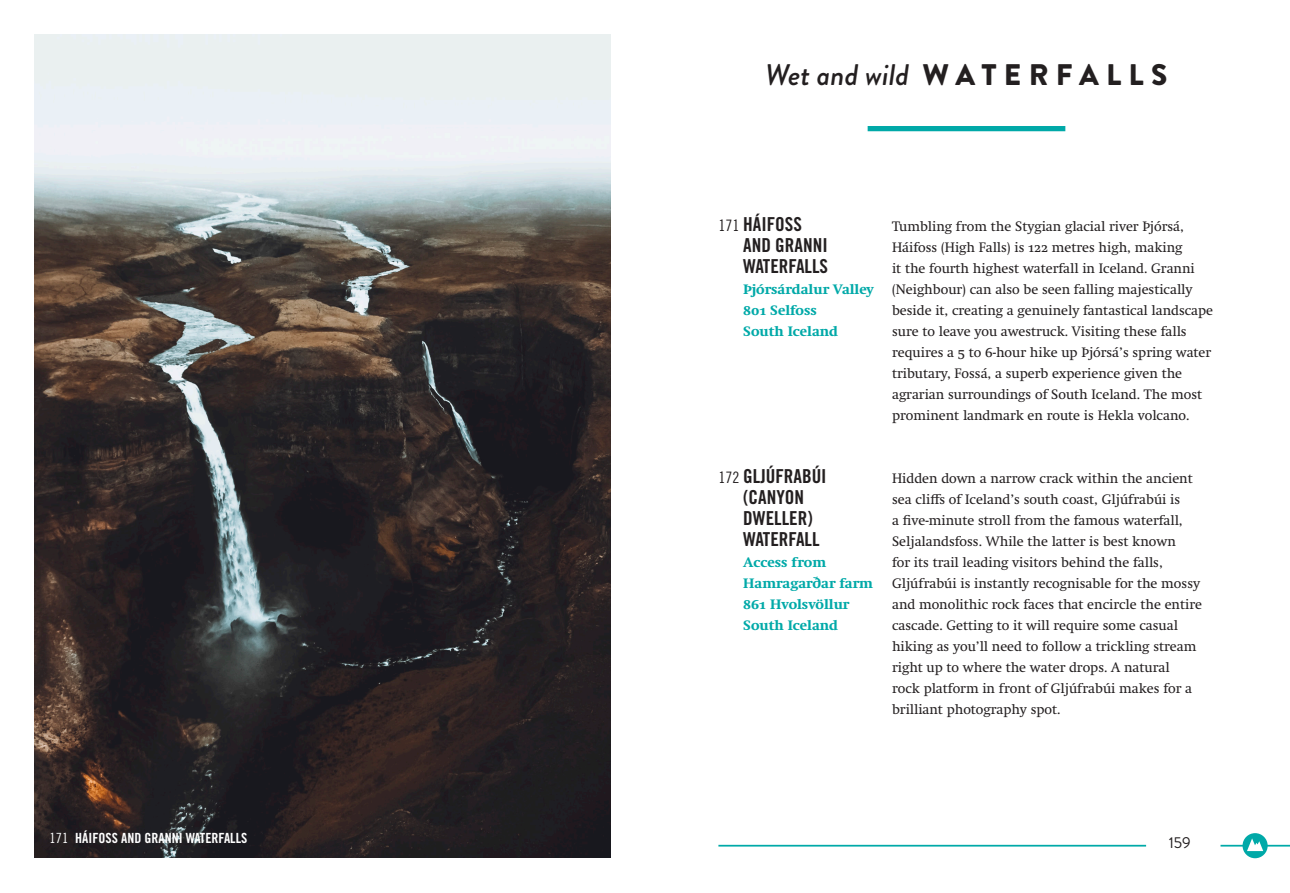
<style>
.page{position:relative;width:1290px;height:893px;background:#fff}
.page>*{position:absolute;margin:0;border:0;box-sizing:border-box;transform-origin:0 0}
.ChapterTitle{font:italic 500 29.75px "Brandon Grotesque";color:#231f20}
.t1{font:19.25px/21px "Trade Gothic LT Pro Bd Cn 20";color:#231f20}
.t2{font:15.75px "Brandon Grotesque";color:#231f20}
.ParaFl{font:14px/21px "Swift Neue LT Pro";color:#231f20}
.Address{font:700 14px/21px "Swift Neue LT Pro";color:#00a9a8}
.FOTOBIJSCHRIFT{font:14px "Trade Gothic LT Pro Bd Cn 20";color:#fff}
.s1{font-family:"Trade Gothic LT Pro Cn 18"}
.s2{font-weight:900;font-style:normal}
.s3{font-family:"Trade Gothic LT Pro Cn 18";font-size:15.75px}
</style>
<div class="page">
<hr style="left:718px;top:845px;width:428px;height:1px;background:#00a9a8">
<hr style="left:1220px;top:845px;width:70px;height:1px;background:#00a9a8">
<div style="left:1242px;top:833px;width:25px;height:25px;background:#00a9a8;border-radius:50%"></div>
<svg style="left:1247px;top:838px;width:16px;height:13px"></svg>
<img style="left:35px;top:35px;width:575px;height:823px">
<div style="left:867px;top:126px;width:198px;height:5px;background:#00a9a8"></div>
<p class="FOTOBIJSCHRIFT" style="left:50px;top:830px;width:199px"><span class="s1">171</span> HÁIFOSS AND GRANNI WATERFALLS</p>
<p class="ChapterTitle" style="left:765px;top:54px;width:404px">Wet and wild <span class="s2">WATERFALLS</span></p>
<p class="t1" style="left:743px;top:213px;width:86px;text-indent:-25px"><span class="s3">171</span> HÁIFOSS<br>AND GRANNI<br>WATERFALLS</p>
<p class="Address" style="left:743px;top:279px;width:132px">Þjórsárdalur Valley</p>
<p class="Address" style="left:743px;top:300px;width:75px">801 Selfoss</p>
<p class="Address" style="left:743px;top:321px;width:96px">South Iceland</p>
<p class="t1" style="left:743px;top:465px;width:85px;text-indent:-25px"><span class="s3">172</span> GLJÚFRABÚI (CANYON<br>DWELLER)<br>WATERFALL</p>
<p class="Address" style="left:743px;top:552px;width:131px">Access from<br>Hamragarðar farm</p>
<p class="Address" style="left:743px;top:594px;width:108px">861 Hvolsvöllur</p>
<p class="Address" style="left:743px;top:615px;width:96px">South Iceland</p>
<p class="ParaFl" style="left:892px;top:216px;width:323px">Tumbling from the Stygian glacial river Þjórsá, Háifoss (High Falls) is 122 metres high, making<br>it the fourth highest waterfall in Iceland. Granni (Neighbour) can also be seen falling majestically beside it, creating a genuinely fantastical landscape sure to leave you awestruck. Visiting these falls requires a 5 to 6-hour hike up Þjórsá’s spring water tributary, Fossá, a superb experience given the agrarian surroundings of South Iceland. The most prominent landmark en route is Hekla volcano.</p>
<p class="ParaFl" style="left:892px;top:468px;width:311px">Hidden down a narrow crack within the ancient sea cliffs of Iceland’s south coast, Gljúfrabúi is<br>a five-minute stroll from the famous waterfall, Seljalandsfoss. While the latter is best known<br>for its trail leading visitors behind the falls, Gljúfrabúi is instantly recognisable for the mossy and monolithic rock faces that encircle the entire cascade. Getting to it will require some casual hiking as you’ll need to follow a trickling stream right up to where the water drops. A natural<br>rock platform in front of Gljúfrabúi makes for a brilliant photography spot.</p>
<p class="t2" style="left:1168px;top:832px;width:24px">159</p>
</div>
